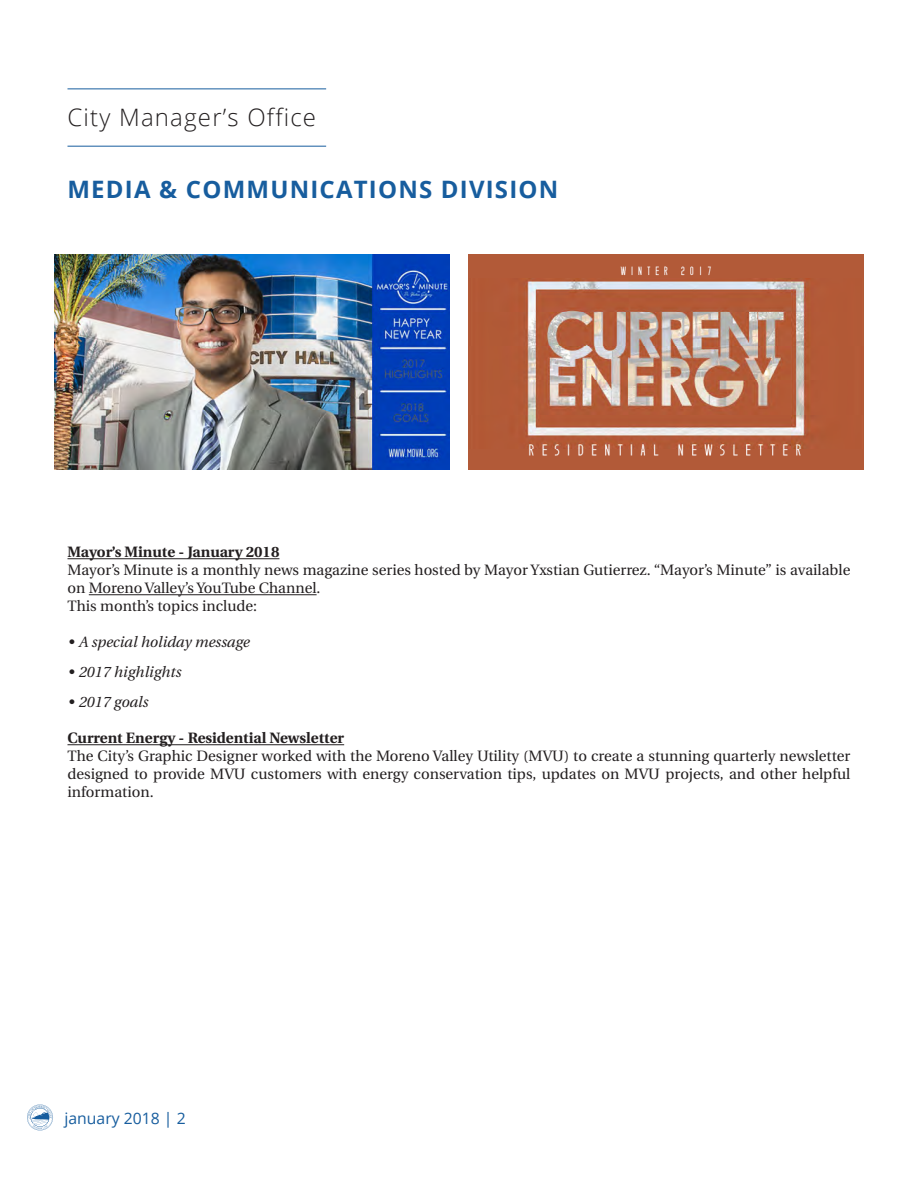
<style>
.page{position:relative;width:918px;height:1188px;background:#fff}
.page>*{position:absolute;margin:0;border:0;box-sizing:border-box;transform-origin:0 0}
.H1___Left{font:700 24px "Open Sans";letter-spacing:.05em;color:#175d9e}
.H1___Left-2{font:300 24px "Open Sans";letter-spacing:.05em;color:#231f20}
.t1{font:15.75px "Open Sans";color:#175d9e}
.BC_Intro{font:15px/18px "Heuristica";color:#231f20}
.BC_Intro-2{font:700 15px "Heuristica";color:#231f20}
.BC_Intro-3{font:italic 15px "Heuristica";color:#231f20}
</style>
<div class="page">
<svg style="left:27px;top:1105px;width:26px;height:25px"></svg>
<hr style="left:68px;top:88px;width:258px;height:1px;background:#175d9e">
<hr style="left:68px;top:146px;width:258px;height:1px;background:#175d9e">
<hr style="left:68px;top:558px;width:211px;height:1px;background:#231f20">
<hr style="left:89px;top:594px;width:228px;height:1px;background:#231f20">
<hr style="left:68px;top:744px;width:276px;height:1px;background:#231f20">
<img style="left:54px;top:255px;width:395px;height:215px">
<img style="left:469px;top:255px;width:395px;height:215px">
<p class="H1___Left-2" style="left:68px;top:101px;width:250px">City Manager’s Office</p>
<p class="H1___Left" style="left:68px;top:172px;width:492px">MEDIA &amp; COMMUNICATIONS DIVISION</p>
<p class="BC_Intro-2" style="left:68px;top:540px;width:213px">Mayor’s Minute - January 2018</p>
<p class="BC_Intro" style="left:68px;top:561px;width:784px">Mayor’s Minute is a monthly news magazine series hosted by Mayor Yxstian Gutierrez. “Mayor’s Minute” is available on Moreno Valley’s YouTube Channel.</p>
<p class="BC_Intro" style="left:68px;top:597px;width:191px">This month’s topics include:</p>
<p class="BC_Intro-3" style="left:68px;top:631px;width:183px">• A special holiday message</p>
<p class="BC_Intro-3" style="left:68px;top:661px;width:115px">• 2017 highlights</p>
<p class="BC_Intro-3" style="left:68px;top:691px;width:82px">• 2017 goals</p>
<p class="BC_Intro-2" style="left:68px;top:726px;width:278px">Current Energy - Residential Newsletter</p>
<p class="BC_Intro" style="left:68px;top:747px;width:784px;text-align:justify">The City’s Graphic Designer worked with the Moreno Valley Utility (MVU) to create a stunning quarterly newsletter designed to provide MVU customers with energy conservation tips, updates on MVU projects, and other helpful information.</p>
<p class="t1" style="left:65px;top:1107px;width:123px">january 2018 | 2</p>
</div>
